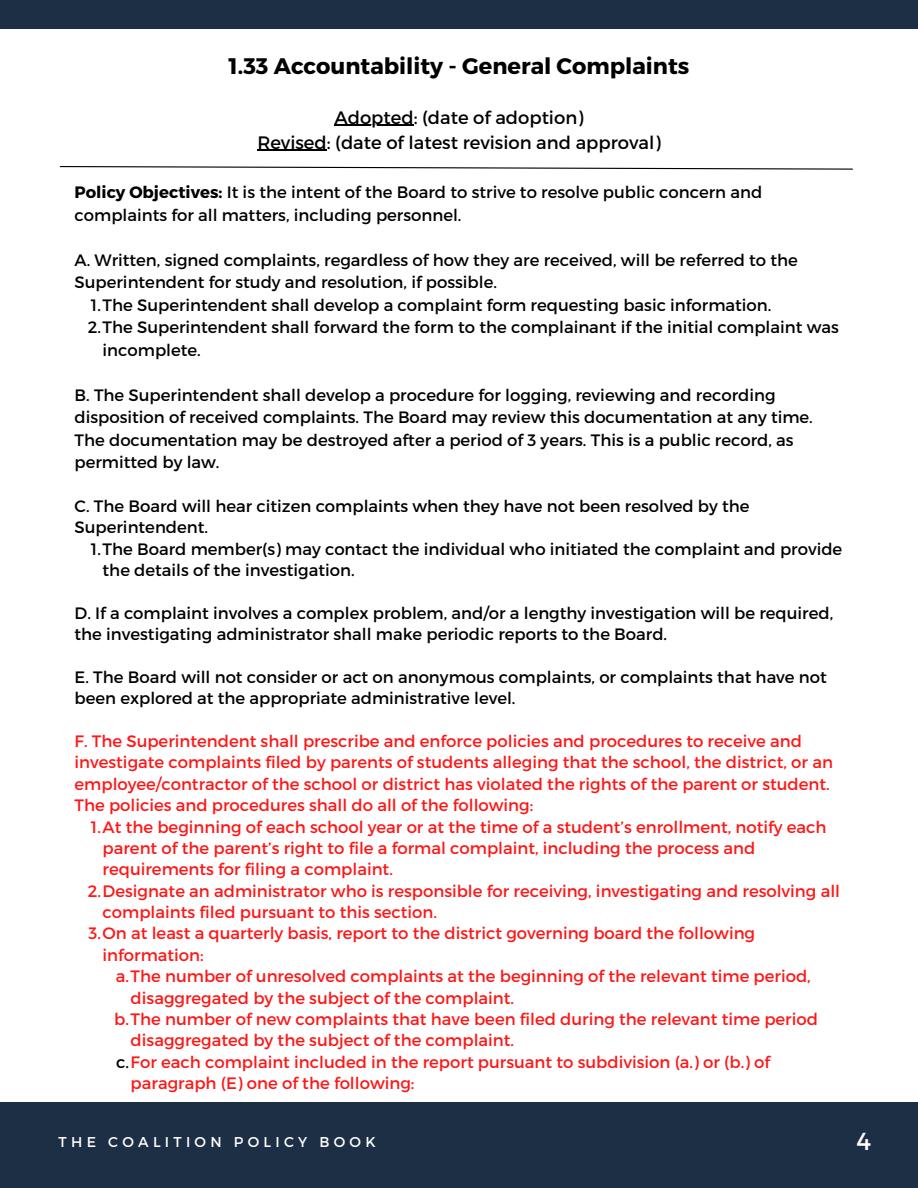
<style>
.page{position:relative;width:918px;height:1188px;background:#fff}
.page>*{position:absolute;margin:0;border:0;box-sizing:border-box;transform-origin:0 0}
.t1{font:24.6px "Montserrat";color:#fff}
.t2{font:700 22.5px "Montserrat";color:#000}
.t3{font:18px "Montserrat";color:#000}
.t4{font:16.5px/22.5px "Montserrat";color:#000}
.t5{font:16.5px/21.3px "Montserrat";color:#ff1616}
.t6{font:14.25px "Montserrat";letter-spacing:.3em;color:#fff}
.s1{font-weight:700}
.s2{color:#000}
</style>
<div class="page">
<div style="left:0;top:1102px;width:918px;height:86px;background:#1d2f45"></div>
<div style="left:0;top:0;width:918px;height:28px;background:#1d2f45"></div>
<hr style="left:334px;top:125px;width:80px;height:1px;background:#000">
<hr style="left:257px;top:150px;width:70px;height:1px;background:#000">
<svg style="left:59px;top:166px;width:794px;height:4px"></svg>
<p class="t2" style="left:229px;top:52px;width:462px">1.33 Accountability - General Complaints</p>
<p class="t3" style="left:334px;top:106px;width:251px">Adopted: (date of adoption)</p>
<p class="t3" style="left:257px;top:130px;width:405px">Revised: (date of latest revision and approval)</p>
<p class="t4" style="left:75px;top:180px;width:689px"><span class="s1">Policy Objectives:</span> It is the intent of the Board to strive to resolve public concern and complaints for all matters, including personnel.</p>
<p class="t4" style="left:75px;top:248px;width:725px">A. Written, signed complaints, regardless of how they are received, will be referred to the<br>Superintendent for study and resolution, if possible.</p>
<p class="t4" style="left:91px;top:293px;width:682px">1.The Superintendent shall develop a complaint form requesting basic information.</p>
<p class="t4" style="left:103px;top:315px;width:738px;text-indent:-15px">2.The Superintendent shall forward the form to the complainant if the initial complaint was incomplete.</p>
<p class="t4" style="left:75px;top:383px;width:740px">B. The Superintendent shall develop a procedure for logging, reviewing and recording disposition of received complaints. The Board may review this documentation at any time.<br>The documentation may be destroyed after a period of 3 years. This is a public record, as permitted by law.</p>
<p class="t4" style="left:75px;top:495px;width:676px;line-height:21.3px">C. The Board will hear citizen complaints when they have not been resolved by the<br>Superintendent.</p>
<p class="t4" style="left:103px;top:537px;width:741px;line-height:21.3px;text-indent:-12px">1.The Board member(s) may contact the individual who initiated the complaint and provide the details of the investigation.</p>
<p class="t4" style="left:75px;top:601px;width:760px;line-height:21.3px">D. If a complaint involves a complex problem, and/or a lengthy investigation will be required, the investigating administrator shall make periodic reports to the Board.</p>
<p class="t4" style="left:75px;top:666px;width:754px;line-height:21.3px">E. The Board will not consider or act on anonymous complaints, or complaints that have not been explored at the appropriate administrative level.</p>
<p class="t5" style="left:75px;top:730px;width:760px">F. The Superintendent shall prescribe and enforce policies and procedures to receive and investigate complaints filed by parents of students alleging that the school, the district, or an employee/contractor of the school or district has violated the rights of the parent or student.<br>The policies and procedures shall do all of the following:</p>
<p class="t5" style="left:103px;top:815px;width:725px;text-indent:-12px">1.At the beginning of each school year or at the time of a student’s enrollment, notify each parent of the parent’s right to file a formal complaint, including the process and requirements for filing a complaint.</p>
<p class="t5" style="left:103px;top:879px;width:739px;text-indent:-15px">2.Designate an administrator who is responsible for receiving, investigating and resolving all complaints filed pursuant to this section.</p>
<p class="t5" style="left:103px;top:922px;width:654px;text-indent:-14px">3.On at least a quarterly basis, report to the district governing board the following information:</p>
<p class="t5" style="left:131px;top:965px;width:682px;text-indent:-15px">a.The number of unresolved complaints at the beginning of the relevant time period, disaggregated by the subject of the complaint.</p>
<p class="t5" style="left:131px;top:1008px;width:689px;text-indent:-16px">b.The number of new complaints that have been filed during the relevant time period disaggregated by the subject of the complaint.</p>
<p class="t5" style="left:131px;top:1050px;width:641px;text-indent:-15px"><span class="s2">c.</span>For each complaint included in the report pursuant to subdivision (a.) or (b.) of paragraph (E) one of the following:</p>
<p class="t6" style="left:59px;top:1132px;width:319px">THE COALITION POLICY BOOK</p>
<p class="t1" style="left:856px;top:1126px;width:16px">4</p>
</div>
